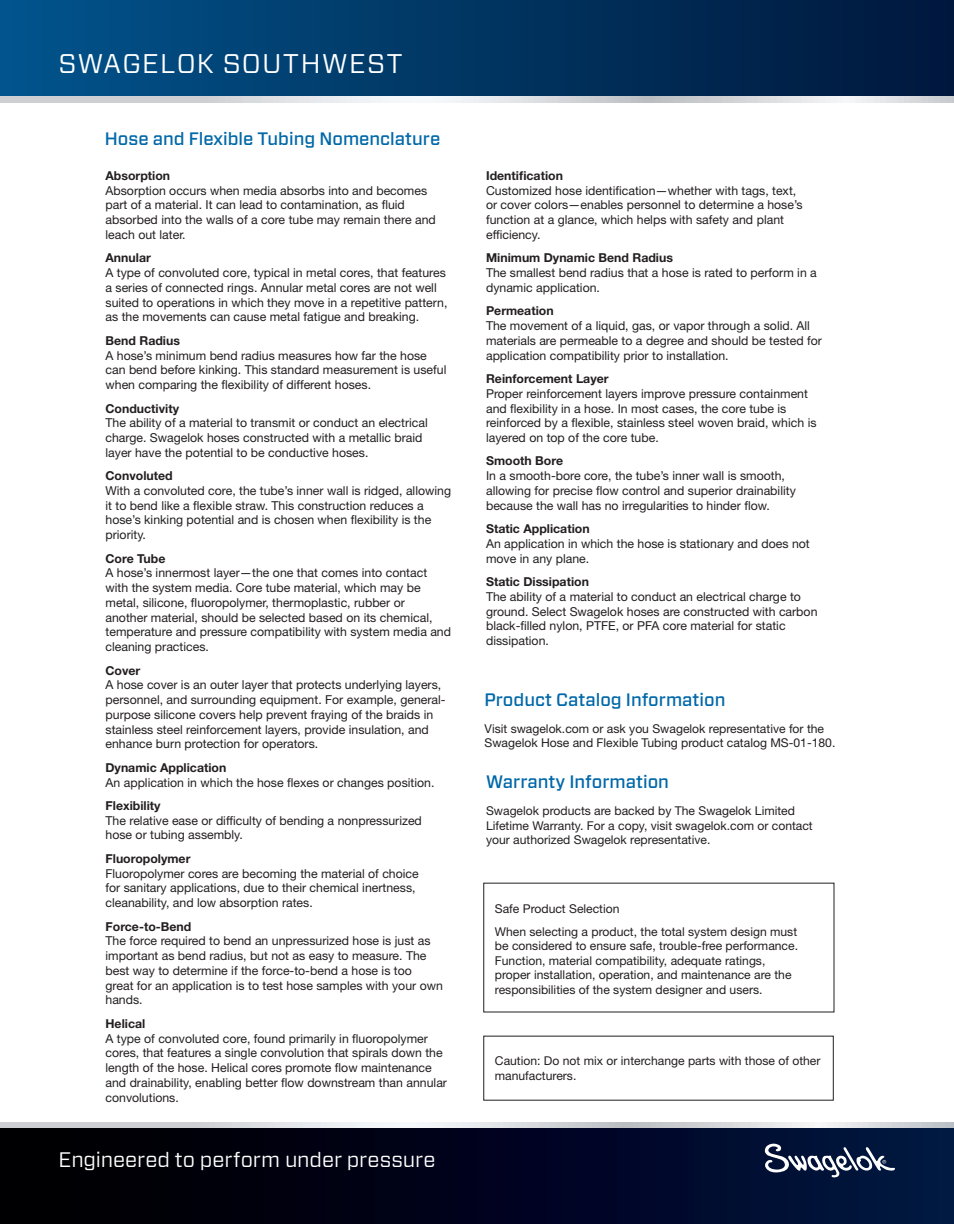
<style>
.page{position:relative;width:954px;height:1224px;background:#fff}
.page>*{position:absolute;margin:0;border:0;box-sizing:border-box;transform-origin:0 0}
.t1{font:27px "Forza";letter-spacing:.05em;color:#fff}
.t2{font:21px "Forza";letter-spacing:-.005em;color:#fff}
.t3{font:500 18px "Forza";color:#0068a9}
.t4{font:12.3px/14.7px "Helvetica Neue LT Std";color:#231f20}
.t5{font:700 12.3px "Helvetica Neue LT Std";color:#231f20}
.t6{font:12.15px/14.5px "Helvetica Neue LT Std";color:#231f20}
</style>
<div class="page">
<svg style="left:0;top:1122px;width:954px;height:7px;background:#b9bcc3"></svg>
<div style="left:0;top:1129px;width:954px;height:95px;background:linear-gradient(to right,#000,#001340)"></div>
<svg style="left:765px;top:1144px;width:130px;height:33px"></svg>
<div style="left:0;top:0;width:954px;height:96px;background:linear-gradient(to right,#01548b,#00173b)"></div>
<svg style="left:0;top:96px;width:954px;height:7px;background:#d9dbdf"></svg>
<p class="t1" style="left:58px;top:45px;width:345px">SWAGELOK SOUTHWEST</p>
<p class="t3" style="left:105px;top:127px;width:337px">Hose and Flexible Tubing Nomenclature</p>
<p class="t5" style="left:106px;top:168px;width:66px">Absorption</p>
<p class="t4" style="left:106px;top:183px;width:332px">Absorption occurs when media absorbs into and becomes part of a material. It can lead to contamination, as fluid absorbed into the walls of a core tube may remain there and leach out later.</p>
<p class="t5" style="left:106px;top:250px;width:47px">Annular</p>
<p class="t4" style="left:106px;top:265px;width:343px">A type of convoluted core, typical in metal cores, that features a series of connected rings. Annular metal cores are not well suited to operations in which they move in a repetitive pattern, as the movements can cause metal fatigue and breaking.</p>
<p class="t5" style="left:106px;top:333px;width:76px">Bend Radius</p>
<p class="t4" style="left:106px;top:348px;width:342px">A hose’s minimum bend radius measures how far the hose can bend before kinking. This standard measurement is useful when comparing the flexibility of different hoses.</p>
<p class="t5" style="left:106px;top:401px;width:75px">Conductivity</p>
<p class="t4" style="left:106px;top:415px;width:324px">The ability of a material to transmit or conduct an electrical charge. Swagelok hoses constructed with a metallic braid layer have the potential to be conductive hoses.</p>
<p class="t5" style="left:106px;top:468px;width:69px">Convoluted</p>
<p class="t4" style="left:106px;top:483px;width:347px">With a convoluted core, the tube’s inner wall is ridged, allowing it to bend like a flexible straw. This construction reduces a hose’s kinking potential and is chosen when flexibility is the priority.</p>
<p class="t5" style="left:106px;top:551px;width:61px">Core Tube</p>
<p class="t4" style="left:106px;top:566px;width:347px">A hose’s innermost layer—the one that comes into contact with the system media. Core tube material, which may be metal, silicone, fluoropolymer, thermoplastic, rubber or<br>another material, should be selected based on its chemical, temperature and pressure compatibility with system media and cleaning practices.</p>
<p class="t5" style="left:106px;top:663px;width:36px">Cover</p>
<p class="t4" style="left:106px;top:677px;width:342px">A hose cover is an outer layer that protects underlying layers, personnel, and surrounding equipment. For example, general&shy;purpose silicone covers help prevent fraying of the braids in stainless steel reinforcement layers, provide insulation, and enhance burn protection for operators.</p>
<p class="t5" style="left:106px;top:760px;width:122px">Dynamic Application</p>
<p class="t4" style="left:106px;top:775px;width:330px">An application in which the hose flexes or changes position.</p>
<p class="t5" style="left:106px;top:798px;width:57px">Flexibility</p>
<p class="t4" style="left:106px;top:813px;width:318px">The relative ease or difficulty of bending a nonpressurized hose or tubing assembly.</p>
<p class="t5" style="left:106px;top:851px;width:86px">Fluoropolymer</p>
<p class="t4" style="left:106px;top:866px;width:315px">Fluoropolymer cores are becoming the material of choice for sanitary applications, due to their chemical inertness, cleanability, and low absorption rates.</p>
<p class="t5" style="left:106px;top:919px;width:87px">Force-to-Bend</p>
<p class="t4" style="left:106px;top:933px;width:339px">The force required to bend an unpressurized hose is just as important as bend radius, but not as easy to measure. The best way to determine if the force-to-bend a hose is too great for an application is to test hose samples with your own hands.</p>
<p class="t5" style="left:106px;top:1016px;width:41px">Helical</p>
<p class="t4" style="left:106px;top:1031px;width:343px">A type of convoluted core, found primarily in fluoropolymer cores, that features a single convolution that spirals down the length of the hose. Helical cores promote flow maintenance and drainability, enabling better flow downstream than annular convolutions.</p>
<p class="t2" style="left:58px;top:1146px;width:378px">Engineered to perform under pressure</p>
<p class="t5" style="left:486px;top:168px;width:78px">Identification</p>
<p class="t4" style="left:486px;top:183px;width:318px">Customized hose identification—whether with tags, text, or cover colors—enables personnel to determine a hose’s function at a glance, which helps with safety and plant efficiency.</p>
<p class="t5" style="left:486px;top:250px;width:188px">Minimum Dynamic Bend Radius</p>
<p class="t4" style="left:486px;top:265px;width:332px">The smallest bend radius that a hose is rated to perform in a dynamic application.</p>
<p class="t5" style="left:486px;top:303px;width:69px">Permeation</p>
<p class="t4" style="left:486px;top:318px;width:337px">The movement of a liquid, gas, or vapor through a solid. All materials are permeable to a degree and should be tested for application compatibility prior to installation.</p>
<p class="t5" style="left:486px;top:371px;width:124px">Reinforcement Layer</p>
<p class="t4" style="left:486px;top:386px;width:332px">Proper reinforcement layers improve pressure containment and flexibility in a hose. In most cases, the core tube is reinforced by a flexible, stainless steel woven braid, which is layered on top of the core tube.</p>
<p class="t5" style="left:486px;top:453px;width:78px">Smooth Bore</p>
<p class="t4" style="left:486px;top:468px;width:311px">In a smooth-bore core, the tube’s inner wall is smooth, allowing for precise flow control and superior drainability because the wall has no irregularities to hinder flow.</p>
<p class="t5" style="left:486px;top:521px;width:105px">Static Application</p>
<p class="t4" style="left:486px;top:536px;width:325px">An application in which the hose is stationary and does not move in any plane.</p>
<p class="t5" style="left:486px;top:574px;width:104px">Static Dissipation</p>
<p class="t4" style="left:486px;top:589px;width:333px">The ability of a material to conduct an electrical charge to ground. Select Swagelok hoses are constructed with carbon black-filled nylon, PTFE, or PFA core material for static dissipation.</p>
<p class="t3" style="left:485px;top:688px;width:242px">Product Catalog Information</p>
<p class="t6" style="left:485px;top:721px;width:352px">Visit swagelok.com or ask you Swagelok representative for the<br>Swagelok Hose and Flexible Tubing product catalog MS-01-180.</p>
<p class="t3" style="left:486px;top:770px;width:185px">Warranty Information</p>
<p class="t6" style="left:486px;top:803px;width:328px">Swagelok products are backed by The Swagelok Limited<br>Lifetime Warranty. For a copy, visit swagelok.com or contact your authorized Swagelok representative.</p>
<p class="t6" style="left:495px;top:901px;width:126px">Safe Product Selection</p>
<p class="t6" style="left:495px;top:924px;width:305px">When selecting a product, the total system design must be considered to ensure safe, trouble-free performance.<br>Function, material compatibility, adequate ratings, proper installation, operation, and maintenance are the responsibilities of the system designer and users.</p>
<p class="t6" style="left:495px;top:1054px;width:327px">Caution: Do not mix or interchange parts with those of other manufacturers.</p>
</div>
